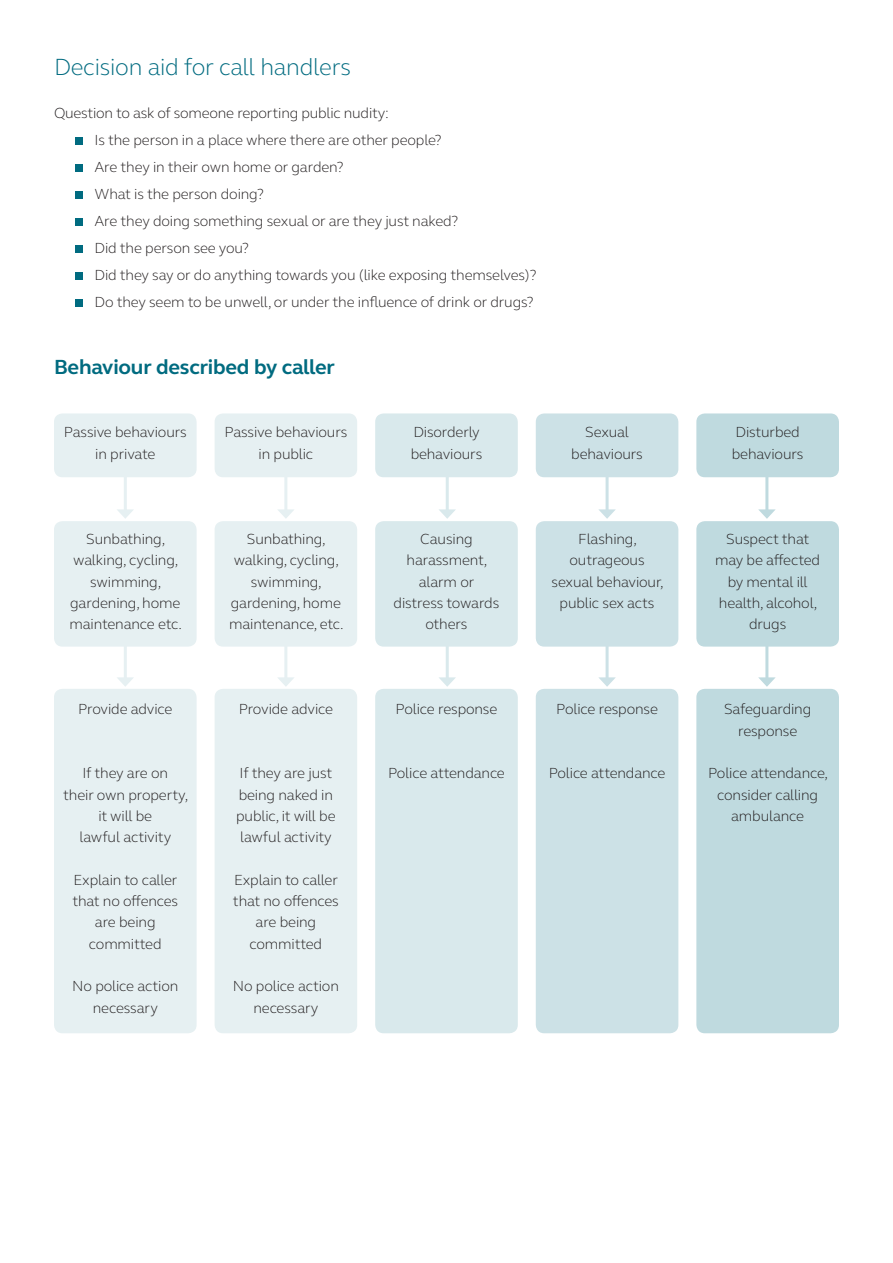
<style>
.page{position:relative;width:893px;height:1263px;background:#fff}
.page>*{position:absolute;margin:0;border:0;box-sizing:border-box;transform-origin:0 0}
.Subhead_1{font:300 24px "FS Elliot Pro";letter-spacing:-.01em;color:#006b80}
.Body_text{font:700 21px "FS Elliot Pro";letter-spacing:-.01em;color:#006b80}
.Bullets{font:300 15px/21.3px "FS Elliot Pro";letter-spacing:-.01em;color:#231f20;text-align:center}
.Body_text-2{font:300 15px "FS Elliot Pro";letter-spacing:-.015em;color:#231f20}
</style>
<div class="page">
<hr style="left:765px;top:474px;width:3px;height:38px;background:#bfdadf">
<svg style="left:758px;top:509px;width:18px;height:10px"></svg>
<hr style="left:606px;top:474px;width:3px;height:38px;background:#cce1e6">
<svg style="left:598px;top:509px;width:18px;height:10px"></svg>
<hr style="left:446px;top:474px;width:3px;height:38px;background:#d9e9ec">
<svg style="left:439px;top:509px;width:17px;height:10px"></svg>
<hr style="left:124px;top:474px;width:3px;height:38px;background:#e6f0f2">
<svg style="left:117px;top:509px;width:17px;height:10px"></svg>
<hr style="left:284px;top:474px;width:3px;height:38px;background:#e6f0f2">
<svg style="left:278px;top:509px;width:16px;height:9px"></svg>
<div style="left:696px;top:689px;width:143px;height:344px;background:#bfdadf;border-radius:9px"></div>
<div style="left:536px;top:689px;width:142px;height:344px;background:#cce1e6;border-radius:9px"></div>
<div style="left:375px;top:689px;width:143px;height:344px;background:#d9e9ec;border-radius:9px"></div>
<div style="left:215px;top:689px;width:142px;height:344px;background:#e6f0f2;border-radius:9px"></div>
<div style="left:215px;top:521px;width:142px;height:126px;background:#e6f0f2;border-radius:9px"></div>
<div style="left:375px;top:521px;width:143px;height:126px;background:#d9e9ec;border-radius:9px"></div>
<div style="left:536px;top:521px;width:142px;height:126px;background:#cce1e6;border-radius:9px"></div>
<div style="left:696px;top:521px;width:143px;height:126px;background:#bfdadf;border-radius:9px"></div>
<div style="left:54px;top:689px;width:143px;height:344px;background:#e6f0f2;border-radius:9px"></div>
<div style="left:54px;top:521px;width:143px;height:126px;background:#e6f0f2;border-radius:9px"></div>
<div style="left:696px;top:413px;width:143px;height:64px;background:#bfdadf;border-radius:9px"></div>
<div style="left:536px;top:413px;width:142px;height:64px;background:#cce1e6;border-radius:9px"></div>
<div style="left:375px;top:413px;width:143px;height:64px;background:#d9e9ec;border-radius:9px"></div>
<div style="left:215px;top:413px;width:142px;height:64px;background:#e6f0f2;border-radius:9px"></div>
<div style="left:54px;top:413px;width:143px;height:64px;background:#e6f0f2;border-radius:9px"></div>
<div style="left:75px;top:137px;width:8px;height:8px;background:#006b80"></div>
<div style="left:75px;top:164px;width:8px;height:8px;background:#006b80"></div>
<div style="left:75px;top:191px;width:8px;height:8px;background:#006b80"></div>
<div style="left:75px;top:218px;width:8px;height:8px;background:#006b80"></div>
<div style="left:75px;top:245px;width:8px;height:8px;background:#006b80"></div>
<div style="left:75px;top:272px;width:8px;height:8px;background:#006b80"></div>
<div style="left:75px;top:299px;width:8px;height:8px;background:#006b80"></div>
<hr style="left:765px;top:642px;width:3px;height:38px;background:#bfdadf">
<svg style="left:758px;top:677px;width:18px;height:10px"></svg>
<hr style="left:606px;top:642px;width:3px;height:38px;background:#cce1e6">
<svg style="left:598px;top:677px;width:18px;height:10px"></svg>
<hr style="left:446px;top:642px;width:3px;height:38px;background:#d9e9ec">
<svg style="left:439px;top:677px;width:17px;height:10px"></svg>
<hr style="left:124px;top:642px;width:3px;height:38px;background:#e6f0f2">
<svg style="left:117px;top:677px;width:17px;height:10px"></svg>
<hr style="left:284px;top:642px;width:3px;height:38px;background:#e6f0f2">
<svg style="left:278px;top:677px;width:16px;height:9px"></svg>
<p class="Subhead_1" style="left:54px;top:51px;width:298px">Decision aid for call handlers</p>
<p class="Body_text-2" style="left:54px;top:103px;width:336px">Question to ask of someone reporting public nudity:</p>
<p class="Bullets" style="left:95px;top:129px;width:349px">Is the person in a place where there are other people?</p>
<p class="Bullets" style="left:95px;top:156px;width:250px">Are they in their own home or garden?</p>
<p class="Bullets" style="left:95px;top:183px;width:171px">What is the person doing?</p>
<p class="Bullets" style="left:95px;top:210px;width:365px">Are they doing something sexual or are they just naked?</p>
<p class="Bullets" style="left:95px;top:237px;width:156px">Did the person see you?</p>
<p class="Bullets" style="left:95px;top:264px;width:444px">Did they say or do anything towards you (like exposing themselves)?</p>
<p class="Bullets" style="left:95px;top:291px;width:441px">Do they seem to be unwell, or under the influence of drink or drugs?</p>
<p class="Body_text" style="left:54px;top:352px;width:282px">Behaviour described by caller</p>
<p class="Bullets" style="left:64px;top:421px;width:125px">Passive behaviours in private</p>
<p class="Bullets" style="left:224px;top:421px;width:125px">Passive behaviours in public</p>
<p class="Bullets" style="left:411px;top:421px;width:73px;text-align:left">Disorderly behaviours</p>
<p class="Bullets" style="left:571px;top:421px;width:73px">Sexual behaviours</p>
<p class="Bullets" style="left:732px;top:421px;width:73px;text-align:left">Disturbed behaviours</p>
<p class="Bullets" style="left:70px;top:528px;width:114px">Sunbathing, walking, cycling, swimming, gardening, home maintenance etc.</p>
<p class="Bullets" style="left:229px;top:528px;width:116px">Sunbathing, walking, cycling, swimming, gardening, home maintenance, etc.</p>
<p class="Bullets" style="left:394px;top:528px;width:107px">Causing harassment, alarm or distress towards others</p>
<p class="Bullets" style="left:552px;top:528px;width:114px">Flashing, outrageous sexual behaviour, public sex acts</p>
<p class="Bullets" style="left:715px;top:528px;width:106px">Suspect that may be affected by mental ill health, alcohol, drugs</p>
<p class="Bullets" style="left:78px;top:698px;width:96px">Provide advice</p>
<p class="Bullets" style="left:63px;top:762px;width:127px">If they are on<br>their own property, it will be<br>lawful activity</p>
<p class="Bullets" style="left:72px;top:869px;width:107px">Explain to caller that no offences are being committed</p>
<p class="Bullets" style="left:72px;top:975px;width:108px">No police action necessary</p>
<p class="Bullets" style="left:239px;top:698px;width:96px">Provide advice</p>
<p class="Bullets" style="left:236px;top:762px;width:101px;text-align:left">If they are just being naked in public, it will be lawful activity</p>
<p class="Bullets" style="left:233px;top:869px;width:107px">Explain to caller that no offences are being committed</p>
<p class="Bullets" style="left:233px;top:975px;width:108px">No police action necessary</p>
<p class="Bullets" style="left:396px;top:698px;width:103px">Police response</p>
<p class="Bullets" style="left:388px;top:762px;width:118px">Police attendance</p>
<p class="Bullets" style="left:556px;top:698px;width:103px">Police response</p>
<p class="Bullets" style="left:549px;top:762px;width:118px">Police attendance</p>
<p class="Bullets" style="left:724px;top:698px;width:89px">Safeguarding response</p>
<p class="Bullets" style="left:708px;top:762px;width:121px">Police attendance, consider calling ambulance</p>
</div>
